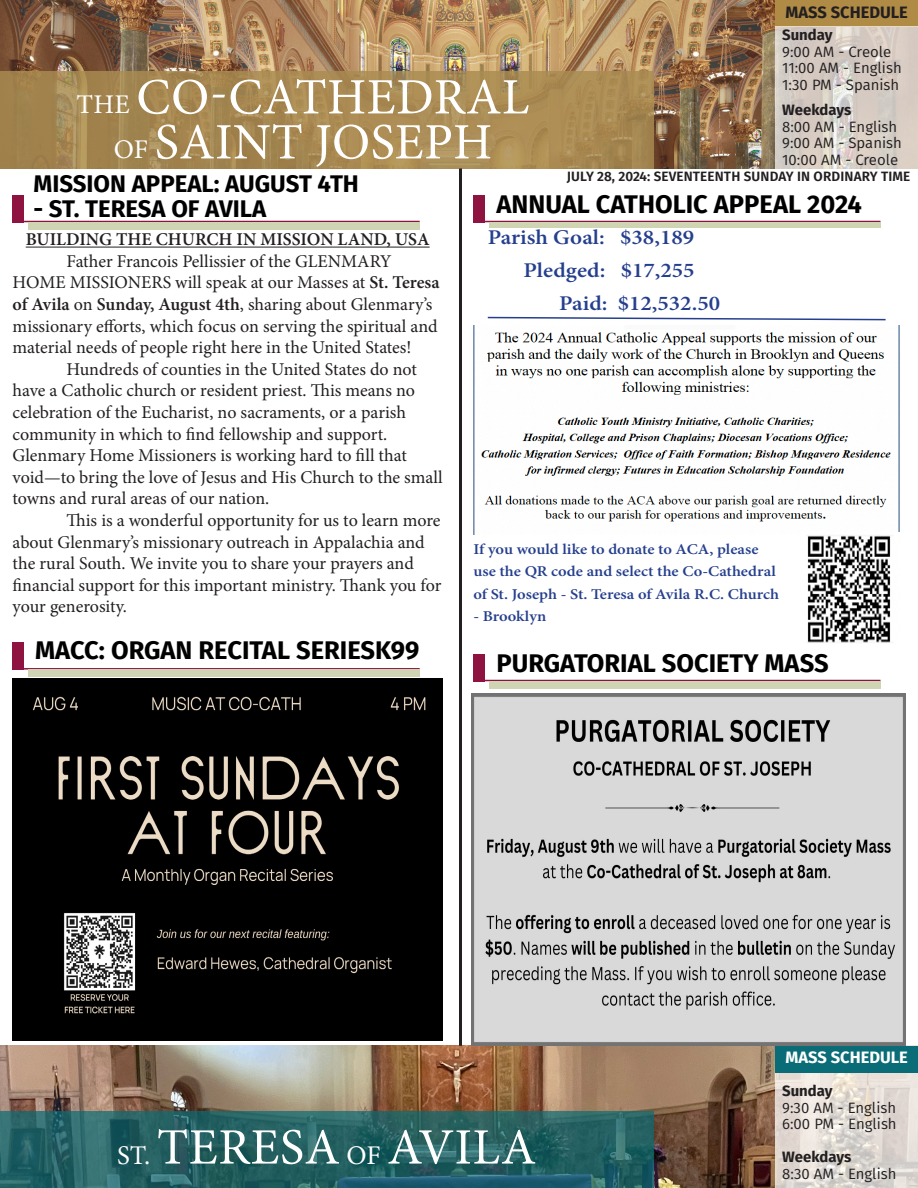
<style>
.page{position:relative;width:918px;height:1188px;background:#fff}
.page>*{position:absolute;margin:0;border:0;box-sizing:border-box;transform-origin:0 0}
.t1{font:51px "Minion Pro";letter-spacing:.01em;color:#fff}
.t2{font:700 25.5px "Fira Sans";color:#000}
.t3{font:700 24px "Fira Sans";color:#000}
.t4{font:600 21px "Minion Pro";color:#253f8e;scale:1.1 1}
.t5{font:18px/21.6px "Minion Pro";letter-spacing:-.005em;color:#231f20}
.t6{font:600 18px "Minion Pro";color:#231f20}
.t7{font:700 16.5px "Fira Sans";color:#fff}
.t8{font:700 16.5px "Fira Sans";color:#231f20}
.t9{font:15px/16.5px "Fira Sans";color:#231f20}
.t10{font:600 15px/22.5px "Minion Pro";color:#253f8e;scale:1.1 1}
.t11{font:700 15px "Fira Sans";color:#231f20}
.t12{font:600 13.5px "Fira Sans";letter-spacing:.01em;color:#231f20}
.s1{font-size:27px}
.s2{font-weight:600}
</style>
<div class="page">
<img style="left:0;top:1046px;width:775px;height:142px">
<svg style="left:0;top:1111px;width:653px;height:77px"></svg>
<svg style="left:775px;top:1043px;width:143px;height:145px"></svg>
<div style="left:775px;top:1046px;width:143px;height:26px;background:#096c76"></div>
<img style="left:0;top:0;width:775px;height:168px">
<div style="left:0;top:71px;width:653px;height:97px;background:#aa8c51"></div>
<div style="left:775px;top:0;width:143px;height:26px;background:#b08b45"></div>
<svg style="left:775px;top:26px;width:143px;height:142px;fill:#d5cbc3"></svg>
<hr style="left:459px;top:168px;width:3px;height:878px;background:#231f20">
<hr style="left:13px;top:668px;width:407px;height:2px;background:#8e1341">
<div style="left:29px;top:670px;width:391px;height:7px;background:#cfd4b3"></div>
<div style="left:13px;top:642px;width:11px;height:28px;background:#8e1341"></div>
<hr style="left:13px;top:221px;width:407px;height:1px;background:#8e1341">
<div style="left:29px;top:222px;width:391px;height:8px;background:#cfd4b3"></div>
<div style="left:13px;top:195px;width:11px;height:27px;background:#8e1341"></div>
<hr style="left:26px;top:247px;width:404px;height:1px;background:#231f20">
<hr style="left:473px;top:221px;width:408px;height:1px;background:#8e1341">
<div style="left:489px;top:222px;width:392px;height:6px;background:#cfd4b3"></div>
<div style="left:473px;top:195px;width:12px;height:27px;background:#8e1341"></div>
<img style="left:473px;top:326px;width:427px;height:209px">
<img style="left:800px;top:533px;width:100px;height:110px">
<svg style="left:487px;top:316px;width:399px;height:5px"></svg>
<img style="left:472px;top:693px;width:433px;height:352px">
<hr style="left:473px;top:680px;width:408px;height:1px;background:#8e1341">
<div style="left:489px;top:681px;width:392px;height:7px;background:#cfd4b3"></div>
<div style="left:473px;top:654px;width:12px;height:27px;background:#8e1341"></div>
<img style="left:13px;top:679px;width:430px;height:361px">
<p class="t8" style="left:785px;top:-2px;width:124px">MASS SCHEDULE</p>
<p class="t11" style="left:782px;top:22px;width:52px">Sunday</p>
<p class="t9" style="left:782px;top:43px;width:111px">9:00 AM - Creole</p>
<p class="t9" style="left:782px;top:59px;width:121px">11:00 AM - English<br>1:30 PM - Spanish</p>
<p class="t11" style="left:782px;top:97px;width:71px">Weekdays</p>
<p class="t9" style="left:782px;top:118px;width:117px">8:00 AM - English</p>
<p class="t9" style="left:782px;top:134px;width:121px">9:00 AM - Spanish</p>
<p class="t9" style="left:782px;top:151px;width:118px">10:00 AM - Creole</p>
<p class="t12" style="left:567px;top:165px;width:345px">JULY 28, 2024: SEVENTEENTH SUNDAY IN ORDINARY TIME</p>
<p class="t1" style="left:77px;top:63px;width:454px"><span class="s1">THE</span> CO-CATHEDRAL</p>
<p class="t1" style="left:114px;top:108px;width:380px"><span class="s1">OF</span> SAINT JOSEPH</p>
<p class="t3" style="left:33px;top:163px;width:327px">MISSION APPEAL: AUGUST 4TH</p>
<p class="t3" style="left:33px;top:189px;width:234px">- ST. TERESA OF AVILA</p>
<p class="t6" style="left:26px;top:227px;width:405px">BUILDING THE CHURCH IN MISSION LAND, USA</p>
<p class="t5" style="left:13px;top:250px;width:429px;text-indent:54px">Father Francois Pellissier of the GLENMARY HOME MISSIONERS will speak at our Masses at <span class="s2">St. Teresa of Avila</span> on <span class="s2">Sunday, August 4th</span>, sharing about Glenmary’s missionary efforts, which focus on serving the spiritual and material needs of people right here in the United States!</p>
<p class="t5" style="left:13px;top:358px;width:406px;text-indent:54px">Hundreds of counties in the United States do not have a Catholic church or resident priest. This means no celebration of the Eucharist, no sacraments, or a parish community in which to find fellowship and support.</p>
<p class="t5" style="left:13px;top:445px;width:432px">Glenmary Home Missioners is working hard to fill that void—to bring the love of Jesus and His Church to the small towns and rural areas of our nation.</p>
<p class="t5" style="left:13px;top:510px;width:430px;text-indent:54px">This is a wonderful opportunity for us to learn more about Glenmary’s missionary outreach in Appalachia and the rural South. We invite you to share your prayers and financial support for this important ministry. Thank you for your generosity.</p>
<p class="t2" style="left:497px;top:183px;width:367px">ANNUAL CATHOLIC APPEAL 2024</p>
<p class="t4" style="left:488px;top:223px;width:189px">Parish Goal: $38,189</p>
<p class="t4" style="left:524px;top:256px;width:157px">Pledged: $17,255</p>
<p class="t4" style="left:559px;top:289px;width:148px">Paid: $12,532.50</p>
<p class="t10" style="left:473px;top:537px;width:279px">If you would like to donate to ACA, please use the QR code and select the Co-Cathedral of St. Joseph - St. Teresa of Avila R.C. Church</p>
<p class="t10" style="left:473px;top:605px;width:68px">- Brooklyn</p>
<p class="t2" style="left:497px;top:642px;width:334px">PURGATORIAL SOCIETY MASS</p>
<p class="t2" style="left:35px;top:629px;width:386px">MACC: ORGAN RECITAL SERIESK99</p>
<p class="t1" style="left:117px;top:1113px;width:420px"><span class="s1">ST.</span> TERESA <span class="s1">OF</span> AVILA</p>
<p class="t7" style="left:785px;top:1043px;width:124px">MASS SCHEDULE</p>
<p class="t11" style="left:782px;top:1078px;width:52px">Sunday</p>
<p class="t9" style="left:782px;top:1099px;width:115px">9:30 AM - English</p>
<p class="t9" style="left:782px;top:1115px;width:116px">6:00 PM - English</p>
<p class="t11" style="left:782px;top:1144px;width:71px">Weekdays</p>
<p class="t9" style="left:782px;top:1165px;width:116px">8:30 AM - English</p>
</div>
